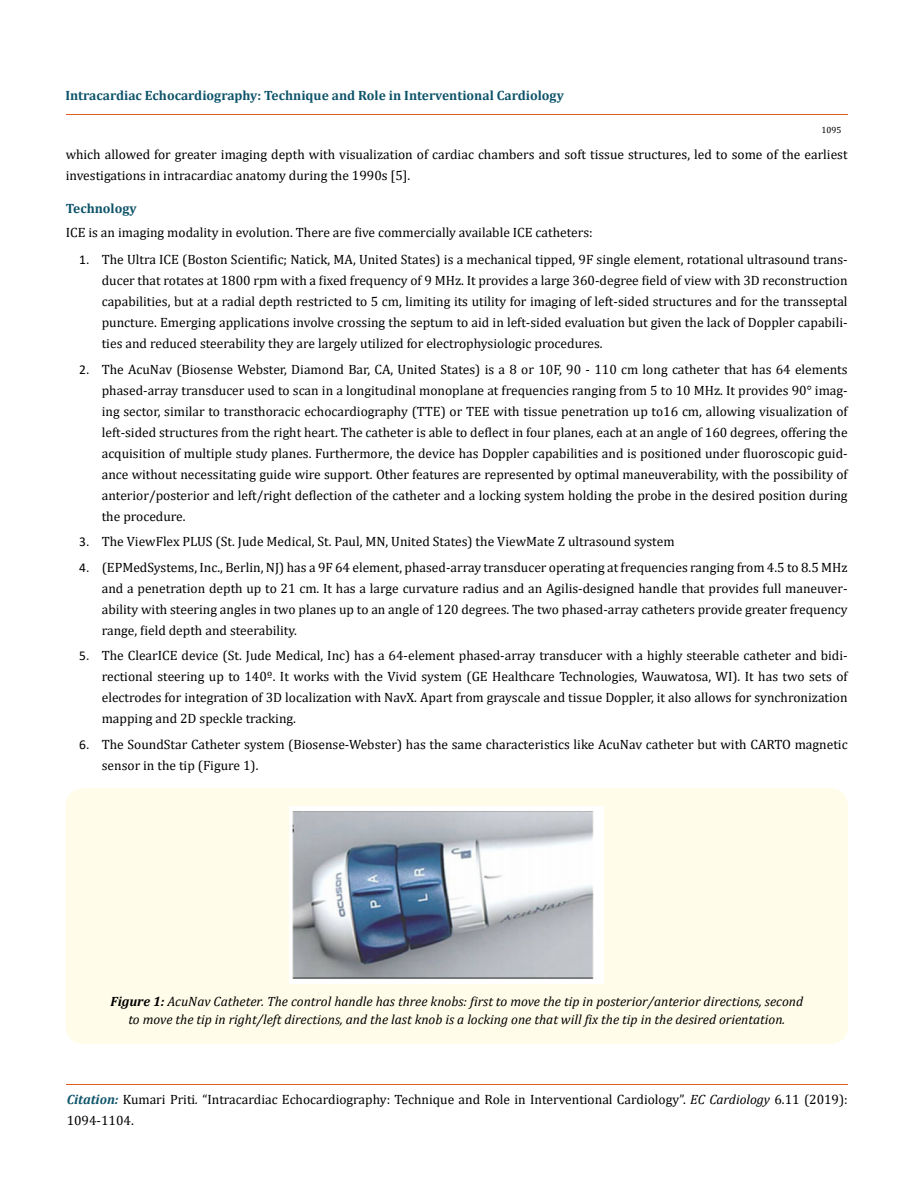
<style>
.page{position:relative;width:917px;height:1188px;background:#fff}
.page>*{position:absolute;margin:0;border:0;box-sizing:border-box;transform-origin:0 0}
.t1{font:13.5px/21px "Cambria";color:#000;text-align:justify}
.t2{font:italic 13.5px/18px "Cambria";color:#000;text-align:center}
.t3{font:700 13.5px "Cambria";color:#0e546a}
.t4{font:9px "Cambria";color:#000}
.s1{font-family:"Calibri"}
.s2{font-weight:700}
.s3{font-weight:700;font-style:italic;color:#0e546a}
.s4{font-style:italic}
</style>
<div class="page">
<hr style="left:66px;top:115px;width:781px;height:1px;background:#e05d1a">
<hr style="left:66px;top:1085px;width:781px;height:1px;background:#e05d1a">
<div style="left:66px;top:788px;width:782px;height:256px;background:#fffde9;border-radius:18px"></div>
<img style="left:290px;top:806px;width:313px;height:178px">
<p class="t3" style="left:65px;top:86px;width:500px">Intracardiac Echocardiography: Technique and Role in Interventional Cardiology</p>
<p class="t4" style="left:821px;top:124px;width:21px">1095</p>
<p class="t1" style="left:66px;top:144px;width:783px">which allowed for greater imaging depth with visualization of cardiac chambers and soft tissue structures, led to some of the earliest investigations in intracardiac anatomy during the 1990s [5].</p>
<p class="t3" style="left:66px;top:199px;width:72px">Technology</p>
<p class="t1" style="left:66px;top:222px;width:528px">ICE is an imaging modality in evolution. There are five commercially available ICE catheters:</p>
<p class="t1" style="left:102px;top:249px;width:747px;text-indent:-23px"><span class="s1">1.</span> The Ultra ICE (Boston Scientific; Natick, MA, United States) is a mechanical tipped, 9F single element, rotational ultrasound trans&shy;ducer that rotates at 1800 rpm with a fixed frequency of 9 MHz. It provides a large 360-degree field of view with 3D reconstruction capabilities, but at a radial depth restricted to 5 cm, limiting its utility for imaging of left-sided structures and for the transseptal puncture. Emerging applications involve crossing the septum to aid in left-sided evaluation but given the lack of Doppler capabili&shy;ties and reduced steerability they are largely utilized for electrophysiologic procedures.</p>
<p class="t1" style="left:102px;top:359px;width:747px;text-indent:-23px"><span class="s1">2.</span> The AcuNav (Biosense Webster, Diamond Bar, CA, United States) is a 8 or 10F, 90 - 110 cm long catheter that has 64 elements phased-array transducer used to scan in a longitudinal monoplane at frequencies ranging from 5 to 10 MHz. It provides 90° imag&shy;ing sector, similar to transthoracic echocardiography (TTE) or TEE with tissue penetration up to16 cm, allowing visualization of left-sided structures from the right heart. The catheter is able to deflect in four planes, each at an angle of 160 degrees, offering the acquisition of multiple study planes. Furthermore, the device has Doppler capabilities and is positioned under fluoroscopic guid&shy;ance without necessitating guide wire support. Other features are represented by optimal maneuverability, with the possibility of anterior/posterior and left/right deflection of the catheter and a locking system holding the probe in the desired position during the procedure.</p>
<p class="t1" style="left:79px;top:531px;width:597px"><span class="s1">3.</span> The ViewFlex PLUS (St. Jude Medical, St. Paul, MN, United States) the ViewMate Z ultrasound system</p>
<p class="t1" style="left:102px;top:557px;width:747px;text-indent:-23px"><span class="s1">4.</span> (EPMedSystems, Inc., Berlin, NJ) has a 9F 64 element, phased-array transducer operating at frequencies ranging from 4.5 to 8.5 MHz and a penetration depth up to 21 cm. It has a large curvature radius and an Agilis-designed handle that provides full maneuver&shy;ability with steering angles in two planes up to an angle of 120 degrees. The two phased-array catheters provide greater frequency range, field depth and steerability.</p>
<p class="t1" style="left:102px;top:645px;width:747px;text-indent:-23px"><span class="s1">5.</span> The ClearICE device (St. Jude Medical, Inc) has a 64-element phased-array transducer with a highly steerable catheter and bidi&shy;rectional steering up to 140º. It works with the Vivid system (GE Healthcare Technologies, Wauwatosa, WI). It has two sets of electrodes for integration of 3D localization with NavX. Apart from grayscale and tissue Doppler, it also allows for synchronization mapping and 2D speckle tracking.</p>
<p class="t1" style="left:102px;top:734px;width:747px;text-indent:-23px"><span class="s1">6.</span> The SoundStar Catheter system (Biosense-Webster) has the same characteristics like AcuNav catheter but with CARTO magnetic sensor in the tip (Figure 1).</p>
<p class="t2" style="left:110px;top:992px;width:694px"><span class="s2">Figure 1:</span> AcuNav Catheter. The control handle has three knobs: first to move the tip in posterior/anterior directions, second to move the tip in right/left directions, and the last knob is a locking one that will fix the tip in the desired orientation.</p>
<p class="t1" style="left:67px;top:1089px;width:782px"><span class="s3">Citation:</span> Kumari Priti<span class="s4">.</span> “Intracardiac Echocardiography: Technique and Role in Interventional Cardiology”. <span class="s4">EC Cardiology</span> 6.11 (2019):<br>1094-1104.</p>
</div>
